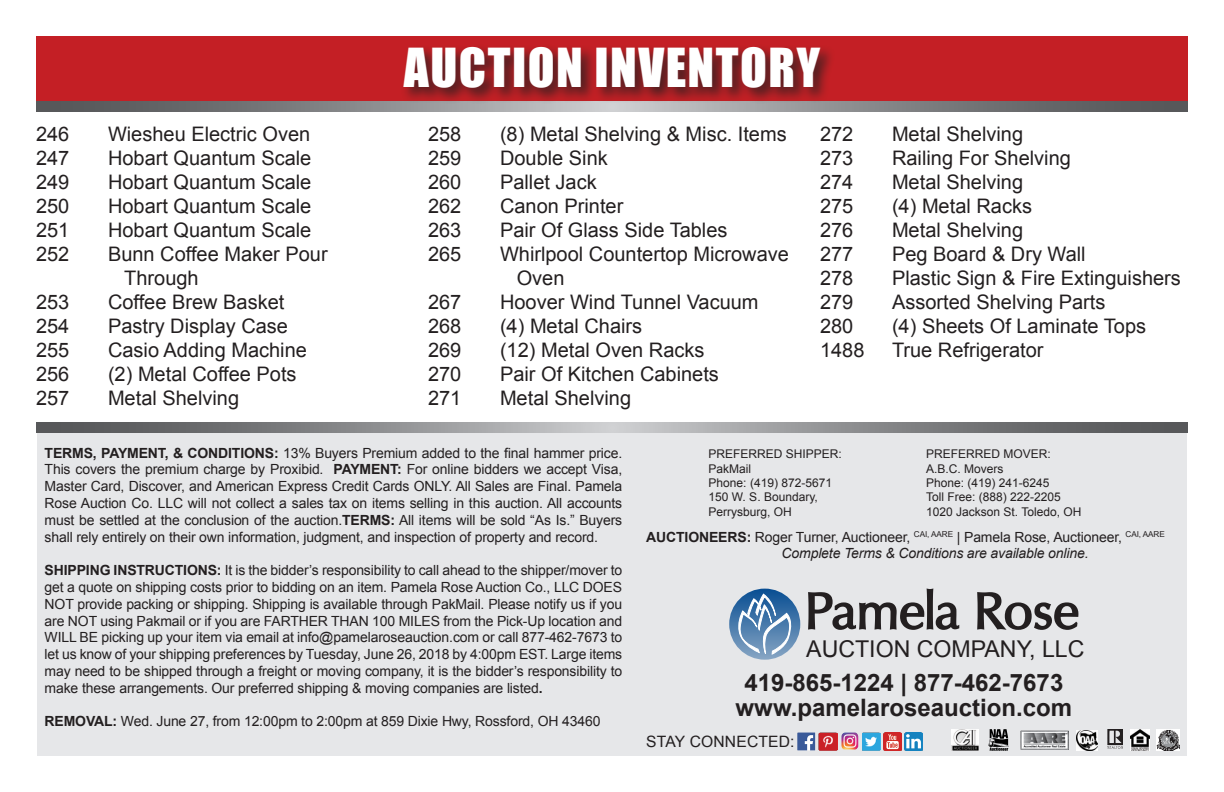
<style>
.page{position:relative;width:1224px;height:792px;background:#fff}
.page>*{position:absolute;margin:0;border:0;box-sizing:border-box;transform-origin:0 0}
.t1{font:700 53.8px "Oregon LDO";color:#231f20}
.t2{font:49.4px "Impact";letter-spacing:.03em;color:#fff}
.t3{font:700 24px "Arial";color:#231f20}
.t4{font:23.2px "Arial";color:#231f20}
.t5{font:20px "Arial";color:#231f20}
.t6{font:15.6px "Arial";letter-spacing:.01em;color:#231f20}
.t7{font:14px/16.8px "Arial";letter-spacing:-.01em;color:#231f20;text-align:justify}
.t8{font:italic 14px "Arial";letter-spacing:-.01em;color:#231f20}
.t9{font:12px "Arial";color:#231f20}
.s1{font-weight:700}
</style>
<div class="page">
<div style="left:36px;top:36px;width:1152px;height:70px;background:#c41f25"></div>
<svg style="left:36px;top:101px;width:1152px;height:10px;background:#808183"></svg>
<div style="left:37px;top:428px;width:1150px;height:328px;background:#e6e7e9"></div>
<svg style="left:36px;top:423px;width:1152px;height:10px;background:#87888a"></svg>
<img style="left:1107px;top:730px;width:15px;height:19px">
<img style="left:952px;top:729px;width:26px;height:22px">
<svg style="left:988px;top:729px;width:20px;height:22px"></svg>
<img style="left:1021px;top:730px;width:48px;height:20px">
<img style="left:1076px;top:730px;width:22px;height:21px">
<img style="left:1131px;top:730px;width:19px;height:20px">
<img style="left:1156px;top:729px;width:24px;height:22px">
<svg style="left:729px;top:589px;width:71px;height:71px"></svg>
<svg style="left:739px;top:593px;width:53px;height:67px;background:#799dc1"></svg>
<div style="left:400px;top:44px;width:436px;height:61px;background:#231f20;opacity:.75"></div>
<img style="left:841px;top:733px;width:17px;height:17px">
<img style="left:905px;top:732px;width:17px;height:18px">
<img style="left:884px;top:733px;width:18px;height:17px">
<img style="left:819px;top:732px;width:18px;height:19px">
<img style="left:797px;top:733px;width:18px;height:17px">
<img style="left:862px;top:732px;width:19px;height:19px">
<p class="t5" style="left:36px;top:120px;width:35px">246</p>
<p class="t5" style="left:108px;top:120px;width:204px">Wiesheu Electric Oven</p>
<p class="t5" style="left:36px;top:144px;width:35px">247</p>
<p class="t5" style="left:108px;top:144px;width:205px">Hobart Quantum Scale</p>
<p class="t5" style="left:36px;top:168px;width:35px">249</p>
<p class="t5" style="left:108px;top:168px;width:205px">Hobart Quantum Scale</p>
<p class="t5" style="left:36px;top:192px;width:35px">250</p>
<p class="t5" style="left:108px;top:192px;width:205px">Hobart Quantum Scale</p>
<p class="t5" style="left:36px;top:216px;width:35px">251</p>
<p class="t5" style="left:108px;top:216px;width:205px">Hobart Quantum Scale</p>
<p class="t5" style="left:36px;top:240px;width:35px">252</p>
<p class="t5" style="left:108px;top:240px;width:221px">Bunn Coffee Maker Pour</p>
<p class="t5" style="left:124px;top:264px;width:76px">Through</p>
<p class="t5" style="left:36px;top:288px;width:35px">253</p>
<p class="t5" style="left:108px;top:288px;width:178px">Coffee Brew Basket</p>
<p class="t5" style="left:36px;top:312px;width:35px">254</p>
<p class="t5" style="left:108px;top:312px;width:182px">Pastry Display Case</p>
<p class="t5" style="left:36px;top:336px;width:35px">255</p>
<p class="t5" style="left:108px;top:336px;width:200px">Casio Adding Machine</p>
<p class="t5" style="left:36px;top:360px;width:35px">256</p>
<p class="t5" style="left:108px;top:360px;width:190px">(2) Metal Coffee Pots</p>
<p class="t5" style="left:36px;top:384px;width:35px">257</p>
<p class="t5" style="left:108px;top:384px;width:133px">Metal Shelving</p>
<p class="t2" style="left:404px;top:30px;width:418px">AUCTION INVENTORY</p>
<p class="t5" style="left:428px;top:120px;width:35px">258</p>
<p class="t5" style="left:500px;top:120px;width:288px">(8) Metal Shelving &amp; Misc. Items</p>
<p class="t5" style="left:428px;top:144px;width:35px">259</p>
<p class="t5" style="left:500px;top:144px;width:109px">Double Sink</p>
<p class="t5" style="left:428px;top:168px;width:35px">260</p>
<p class="t5" style="left:500px;top:168px;width:98px">Pallet Jack</p>
<p class="t5" style="left:428px;top:192px;width:35px">262</p>
<p class="t5" style="left:500px;top:192px;width:125px">Canon Printer</p>
<p class="t5" style="left:428px;top:216px;width:35px">263</p>
<p class="t5" style="left:500px;top:216px;width:229px">Pair Of Glass Side Tables</p>
<p class="t5" style="left:428px;top:240px;width:35px">265</p>
<p class="t5" style="left:500px;top:240px;width:290px">Whirlpool Countertop Microwave</p>
<p class="t5" style="left:517px;top:264px;width:49px">Oven</p>
<p class="t5" style="left:428px;top:288px;width:35px">267</p>
<p class="t5" style="left:500px;top:288px;width:260px">Hoover Wind Tunnel Vacuum</p>
<p class="t5" style="left:428px;top:312px;width:35px">268</p>
<p class="t5" style="left:500px;top:312px;width:144px">(4) Metal Chairs</p>
<p class="t5" style="left:428px;top:336px;width:35px">269</p>
<p class="t5" style="left:500px;top:336px;width:206px">(12) Metal Oven Racks</p>
<p class="t5" style="left:428px;top:360px;width:35px">270</p>
<p class="t5" style="left:500px;top:360px;width:220px">Pair Of Kitchen Cabinets</p>
<p class="t5" style="left:428px;top:384px;width:35px">271</p>
<p class="t5" style="left:500px;top:384px;width:133px">Metal Shelving</p>
<p class="t5" style="left:820px;top:120px;width:35px">272</p>
<p class="t5" style="left:892px;top:120px;width:133px">Metal Shelving</p>
<p class="t5" style="left:820px;top:144px;width:35px">273</p>
<p class="t5" style="left:892px;top:144px;width:180px">Railing For Shelving</p>
<p class="t5" style="left:820px;top:168px;width:35px">274</p>
<p class="t5" style="left:892px;top:168px;width:133px">Metal Shelving</p>
<p class="t5" style="left:820px;top:192px;width:35px">275</p>
<p class="t5" style="left:892px;top:192px;width:142px">(4) Metal Racks</p>
<p class="t5" style="left:820px;top:216px;width:35px">276</p>
<p class="t5" style="left:892px;top:216px;width:133px">Metal Shelving</p>
<p class="t5" style="left:820px;top:240px;width:35px">277</p>
<p class="t5" style="left:892px;top:240px;width:195px">Peg Board &amp; Dry Wall</p>
<p class="t5" style="left:820px;top:264px;width:35px">278</p>
<p class="t5" style="left:892px;top:264px;width:290px">Plastic Sign &amp; Fire Extinguishers</p>
<p class="t5" style="left:820px;top:288px;width:35px">279</p>
<p class="t5" style="left:892px;top:288px;width:215px">Assorted Shelving Parts</p>
<p class="t5" style="left:820px;top:312px;width:35px">280</p>
<p class="t5" style="left:892px;top:312px;width:256px">(4) Sheets Of Laminate Tops</p>
<p class="t5" style="left:820px;top:336px;width:46px">1488</p>
<p class="t5" style="left:892px;top:336px;width:153px">True Refrigerator</p>
<p class="t7" style="left:45px;top:445px;width:579px"><span class="s1">TERMS, PAYMENT, &amp; CONDITIONS:</span> 13% Buyers Premium added to the final hammer price.<br>This covers the premium charge by Proxibid. <span class="s1">PAYMENT:</span> For online bidders we accept Visa, Master Card, Discover, and American Express Credit Cards ONLY. All Sales are Final. Pamela Rose Auction Co. LLC will not collect a sales tax on items selling in this auction. All accounts must be settled at the conclusion of the auction.<span class="s1">TERMS:</span> All items will be sold “As Is.” Buyers shall rely entirely on their own information, judgment, and inspection of property and record.</p>
<p class="t7" style="left:45px;top:562px;width:579px"><span class="s1">SHIPPING INSTRUCTIONS:</span> It is the bidder’s responsibility to call ahead to the shipper/mover to get a quote on shipping costs prior to bidding on an item. Pamela Rose Auction Co., LLC DOES NOT provide packing or shipping. Shipping is available through PakMail. Please notify us if you are NOT using Pakmail or if you are FARTHER THAN 100 MILES from the Pick-Up location and WILL BE picking up your item via email at info@pamelaroseauction.com or call 877-462-7673 to let us know of your shipping preferences by Tuesday, June 26, 2018 by 4:00pm EST. Large items may need to be shipped through a freight or moving company, it is the bidder’s responsibility to make these arrangements. Our preferred shipping &amp; moving companies are listed<span class="s1">.</span></p>
<p class="t7" style="left:45px;top:713px;width:557px"><span class="s1">REMOVAL:</span> Wed. June 27, from 12:00pm to 2:00pm at 859 Dixie Hwy, Rossford, OH 43460</p>
<p class="t9" style="left:709px;top:446px;width:135px">PREFERRED SHIPPER:</p>
<p class="t9" style="left:709px;top:461px;width:44px">PakMail</p>
<p class="t9" style="left:709px;top:475px;width:125px">Phone: (419) 872-5671</p>
<p class="t9" style="left:709px;top:489px;width:111px">150 W. S. Boundary,</p>
<p class="t9" style="left:709px;top:504px;width:85px">Perrysburg, OH</p>
<p class="t9" style="left:926px;top:446px;width:126px">PREFERRED MOVER:</p>
<p class="t9" style="left:926px;top:461px;width:79px">A.B.C. Movers</p>
<p class="t9" style="left:926px;top:475px;width:125px">Phone: (419) 241-6245</p>
<p class="t9" style="left:926px;top:489px;width:136px">Toll Free: (888) 222-2205</p>
<p class="t9" style="left:926px;top:504px;width:157px">1020 Jackson St. Toledo, OH</p>
<p class="t7" style="left:646px;top:529px;width:520px"><span class="s1">AUCTIONEERS:</span> Roger Turner, Auctioneer, <sup>CAI,</sup> <sup>AARE</sup> | Pamela Rose, Auctioneer, <sup>CAI,</sup> <sup>AARE</sup></p>
<p class="t8" style="left:782px;top:545px;width:309px">Complete Terms &amp; Conditions are available online.</p>
<p class="t1" style="left:806px;top:580px;width:275px">Pamela Rose</p>
<p class="t4" style="left:806px;top:634px;width:280px">AUCTION COMPANY, LLC</p>
<p class="t3" style="left:744px;top:667px;width:320px">419-865-1224 | 877-462-7673</p>
<p class="t3" style="left:736px;top:692px;width:338px">www.pamelaroseauction.com</p>
<p class="t6" style="left:646px;top:731px;width:150px">STAY CONNECTED:</p>
</div>
